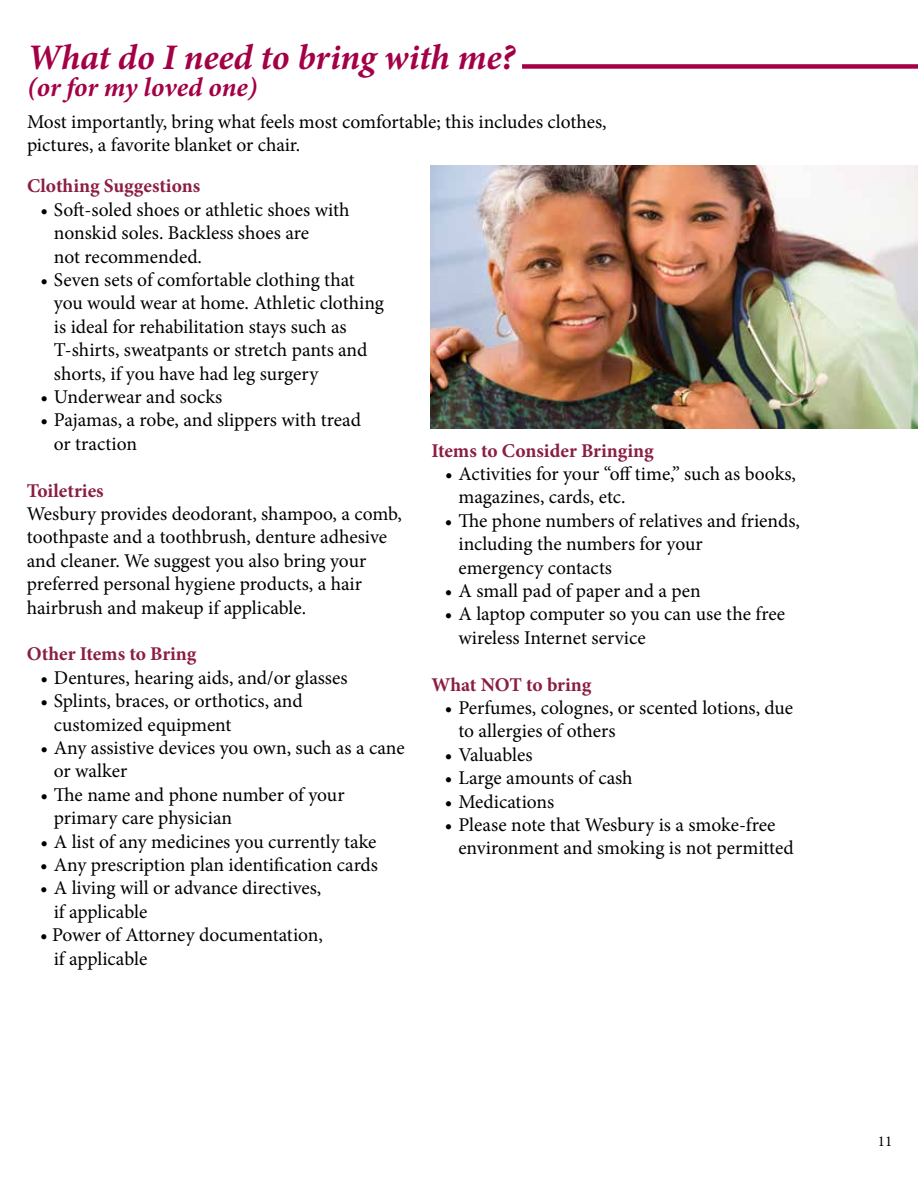
<style>
.page{position:relative;width:918px;height:1188px;background:#fff}
.page>*{position:absolute;margin:0;border:0;box-sizing:border-box;transform-origin:0 0}
.t1{font:italic 700 36px "Minion Pro";letter-spacing:-.005em;color:#a30046}
.t2{font:italic 700 27px "Minion Pro";letter-spacing:-.005em;color:#a30046}
.t3{font:19.5px/23.4px "Minion Pro";letter-spacing:-.005em;color:#000}
.t4{font:700 19.5px "Minion Pro";color:#8a1e41}
.t5{font:15px "Minion Pro";color:#000}
</style>
<div class="page">
<div style="left:522px;top:64px;width:396px;height:5px;background:#a30046"></div>
<img style="left:431px;top:165px;width:487px;height:264px">
<h1 class="t1" style="left:27px;top:32px;width:489px">What do I need to bring with me?</h1>
<h2 class="t2" style="left:27px;top:69px;width:232px">(or for my loved one)</h2>
<p class="t3" style="left:27px;top:110px;width:581px">Most importantly, bring what feels most comfortable; this includes clothes, pictures, a favorite blanket or chair.</p>
<p class="t4" style="left:27px;top:173px;width:175px">Clothing Suggestions</p>
<p class="t3" style="left:54px;top:198px;width:297px;text-indent:-13px">• Soft-soled shoes or athletic shoes with nonskid soles. Backless shoes are<br>not recommended.</p>
<p class="t3" style="left:54px;top:268px;width:332px;text-indent:-13px">• Seven sets of comfortable clothing that you would wear at home. Athletic clothing is ideal for rehabilitation stays such as T-shirts, sweatpants or stretch pants and shorts, if you have had leg surgery</p>
<p class="t3" style="left:40px;top:385px;width:183px">• Underwear and socks</p>
<p class="t3" style="left:54px;top:409px;width:309px;text-indent:-13px">• Pajamas, a robe, and slippers with tread or traction</p>
<p class="t4" style="left:27px;top:477px;width:78px">Toiletries</p>
<p class="t3" style="left:27px;top:502px;width:377px">Wesbury provides deodorant, shampoo, a comb, toothpaste and a toothbrush, denture adhesive and cleaner. We suggest you also bring your preferred personal hygiene products, a hair hairbrush and makeup if applicable.</p>
<p class="t4" style="left:27px;top:641px;width:171px">Other Items to Bring</p>
<p class="t3" style="left:40px;top:666px;width:309px">• Dentures, hearing aids, and/or glasses</p>
<p class="t3" style="left:54px;top:689px;width:250px;text-indent:-13px">• Splints, braces, or orthotics, and customized equipment</p>
<p class="t3" style="left:54px;top:736px;width:352px;text-indent:-13px">• Any assistive devices you own, such as a cane or walker</p>
<p class="t3" style="left:54px;top:783px;width:292px;text-indent:-13px">• The name and phone number of your primary care physician</p>
<p class="t3" style="left:40px;top:830px;width:338px">• A list of any medicines you currently take</p>
<p class="t3" style="left:40px;top:853px;width:339px">• Any prescription plan identification cards</p>
<p class="t3" style="left:54px;top:877px;width:269px;text-indent:-13px">• A living will or advance directives, if applicable</p>
<p class="t3" style="left:54px;top:923px;width:271px;text-indent:-13px">• Power of Attorney documentation, if applicable</p>
<p class="t4" style="left:432px;top:437px;width:224px">Items to Consider Bringing</p>
<p class="t3" style="left:458px;top:462px;width:339px;text-indent:-13px">• Activities for your “off time,” such as books, magazines, cards, etc.</p>
<p class="t3" style="left:458px;top:509px;width:343px;text-indent:-13px">• The phone numbers of relatives and friends, including the numbers for your<br>emergency contacts</p>
<p class="t3" style="left:445px;top:579px;width:257px">• A small pad of paper and a pen</p>
<p class="t3" style="left:458px;top:603px;width:328px;text-indent:-13px">• A laptop computer so you can use the free wireless Internet service</p>
<p class="t4" style="left:431px;top:671px;width:161px">What NOT to bring</p>
<p class="t3" style="left:458px;top:696px;width:336px;text-indent:-13px">• Perfumes, colognes, or scented lotions, due to allergies of others</p>
<p class="t3" style="left:445px;top:743px;width:89px">• Valuables</p>
<p class="t3" style="left:445px;top:766px;width:189px">• Large amounts of cash</p>
<p class="t3" style="left:445px;top:790px;width:111px">• Medications</p>
<p class="t3" style="left:458px;top:813px;width:337px;text-indent:-13px">• Please note that Wesbury is a smoke-free environment and smoking is not permitted</p>
<p class="t5" style="left:878px;top:1132px;width:16px">11</p>
</div>
